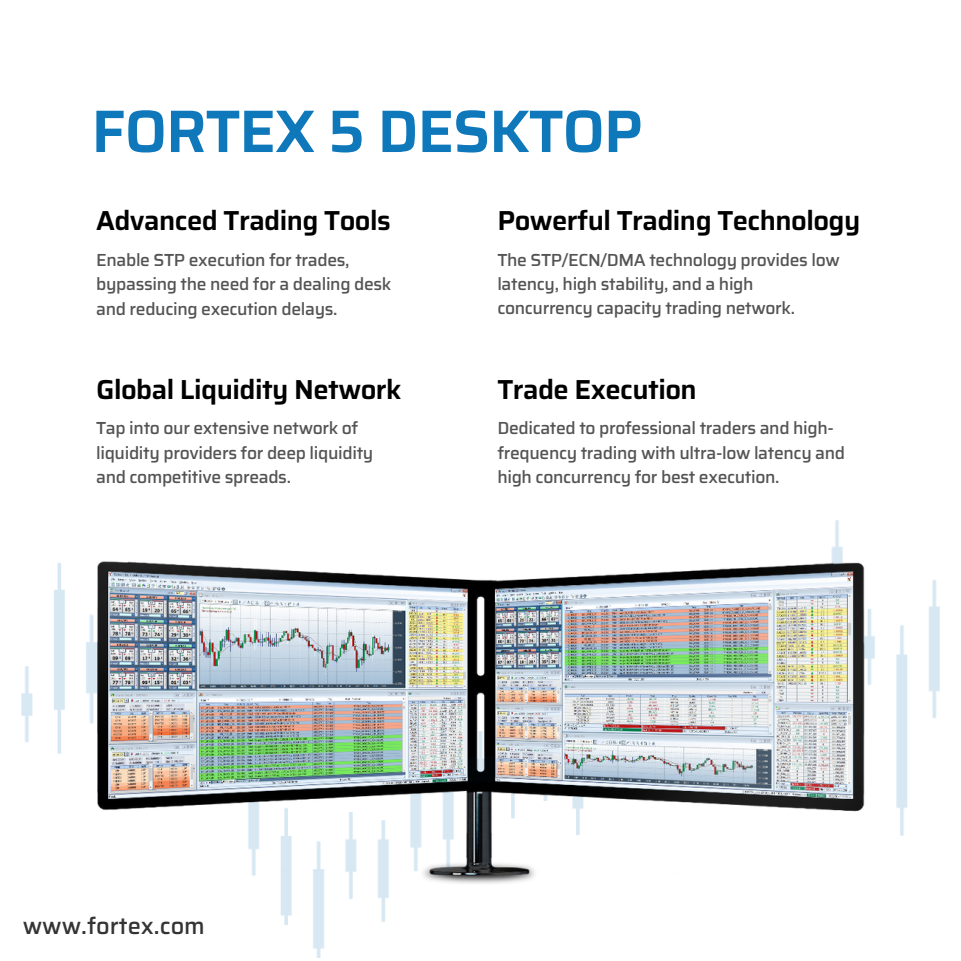
<style>
.page{position:relative;width:961px;height:961px;background:#fff}
.page>*{position:absolute;margin:0;border:0;box-sizing:border-box;transform-origin:0 0}
.t1{font:600 60px "Saira";letter-spacing:-.02em;color:#0e78bb}
.t2{font:600 27.5px "Saira";letter-spacing:-.02em;color:#000}
.t3{font:500 23.62px "Saira";color:#343434}
.t4{font:500 17.5px/24.4px "Saira";letter-spacing:-.02em;color:#545454}
</style>
<div class="page">
<img style="left:21px;top:521px;width:919px;height:436px">
<img style="left:83px;top:547px;width:795px;height:346px">
<p class="t1" style="left:91px;top:84px;width:553px">FORTEX 5 DESKTOP</p>
<p class="t2" style="left:96px;top:199px;width:296px">Advanced Trading Tools</p>
<p class="t4" style="left:96px;top:248px;width:297px">Enable STP execution for trades, bypassing the need for a dealing desk and reducing execution delays.</p>
<p class="t2" style="left:96px;top:367px;width:307px">Global Liquidity Network</p>
<p class="t4" style="left:96px;top:416px;width:279px">Tap into our extensive network of liquidity providers for deep liquidity and competitive spreads.</p>
<p class="t2" style="left:497px;top:199px;width:365px">Powerful Trading Technology</p>
<p class="t4" style="left:497px;top:247px;width:344px">The STP/ECN/DMA technology provides low latency, high stability, and a high concurrency capacity trading network.</p>
<p class="t2" style="left:497px;top:367px;width:201px">Trade Execution</p>
<p class="t4" style="left:497px;top:416px;width:349px">Dedicated to professional traders and high&shy;frequency trading with ultra-low latency and high concurrency for best execution.</p>
<p class="t3" style="left:23px;top:907px;width:184px">www.fortex.com</p>
</div>
